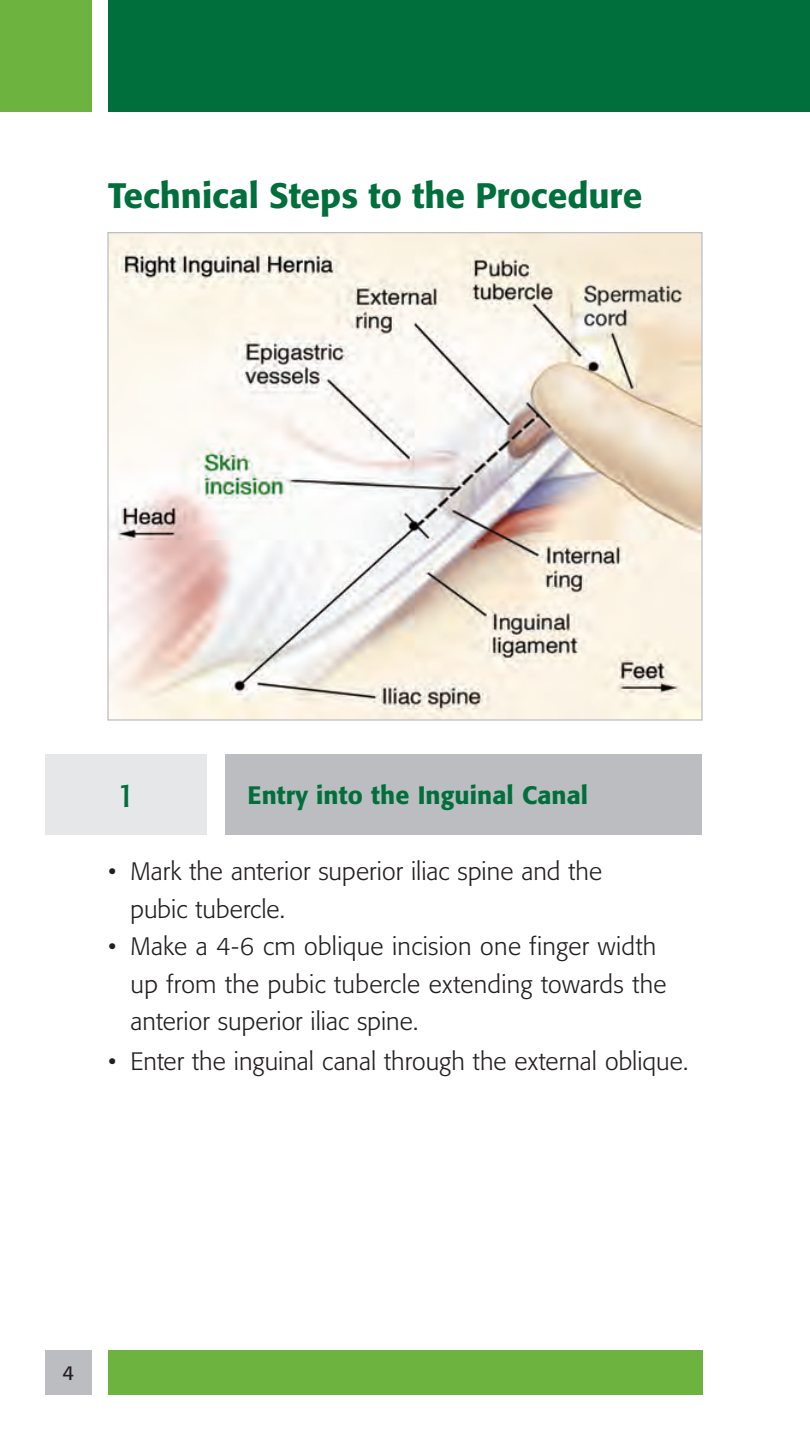
<style>
.page{position:relative;width:810px;height:1440px;background:#fff}
.page>*{position:absolute;margin:0;border:0;box-sizing:border-box;transform-origin:0 0}
.t1{font:500 35px "Formata";color:#006f3c}
.t2{font:32.5px "Formata";color:#006f3c}
.Body_1{font:300 25px/37.5px "Formata";letter-spacing:.005em;color:#231f20}
.Body_1-2{font:500 25px "Formata";letter-spacing:.005em;color:#006f3c}
.t3{font:20px "Formata";color:#231f20}
</style>
<div class="page">
<div style="left:45px;top:1350px;width:47px;height:45px;background:#bcbdc0"></div>
<div style="left:0;top:0;width:92px;height:112px;background:#6cb43f"></div>
<div style="left:108px;top:0;width:702px;height:112px;background:#006f3c"></div>
<div style="left:108px;top:1350px;width:594px;height:45px;background:#6cb43f"></div>
<div style="left:45px;top:754px;width:162px;height:81px;background:#e6e7e9"></div>
<div style="left:225px;top:754px;width:477px;height:81px;background:#bcbdc0"></div>
<img style="left:109px;top:234px;width:592px;height:485px">
<p class="t1" style="left:108px;top:174px;width:536px">Technical Steps to the Procedure</p>
<p class="t2" style="left:117px;top:776px;width:20px">1</p>
<p class="Body_1-2" style="left:248px;top:780px;width:342px">Entry into the Inguinal Canal</p>
<p class="Body_1" style="left:131px;top:853px;width:473px;text-indent:-22px">• Mark the anterior superior iliac spine and the pubic tubercle.</p>
<p class="Body_1" style="left:131px;top:928px;width:538px;text-indent:-22px">• Make a 4-6 cm oblique incision one finger width up from the pubic tubercle extending towards the anterior superior iliac spine.</p>
<p class="Body_1" style="left:108px;top:1043px;width:582px">• Enter the inguinal canal through the external oblique.</p>
<p class="t3" style="left:63px;top:1361px;width:13px">4</p>
</div>
